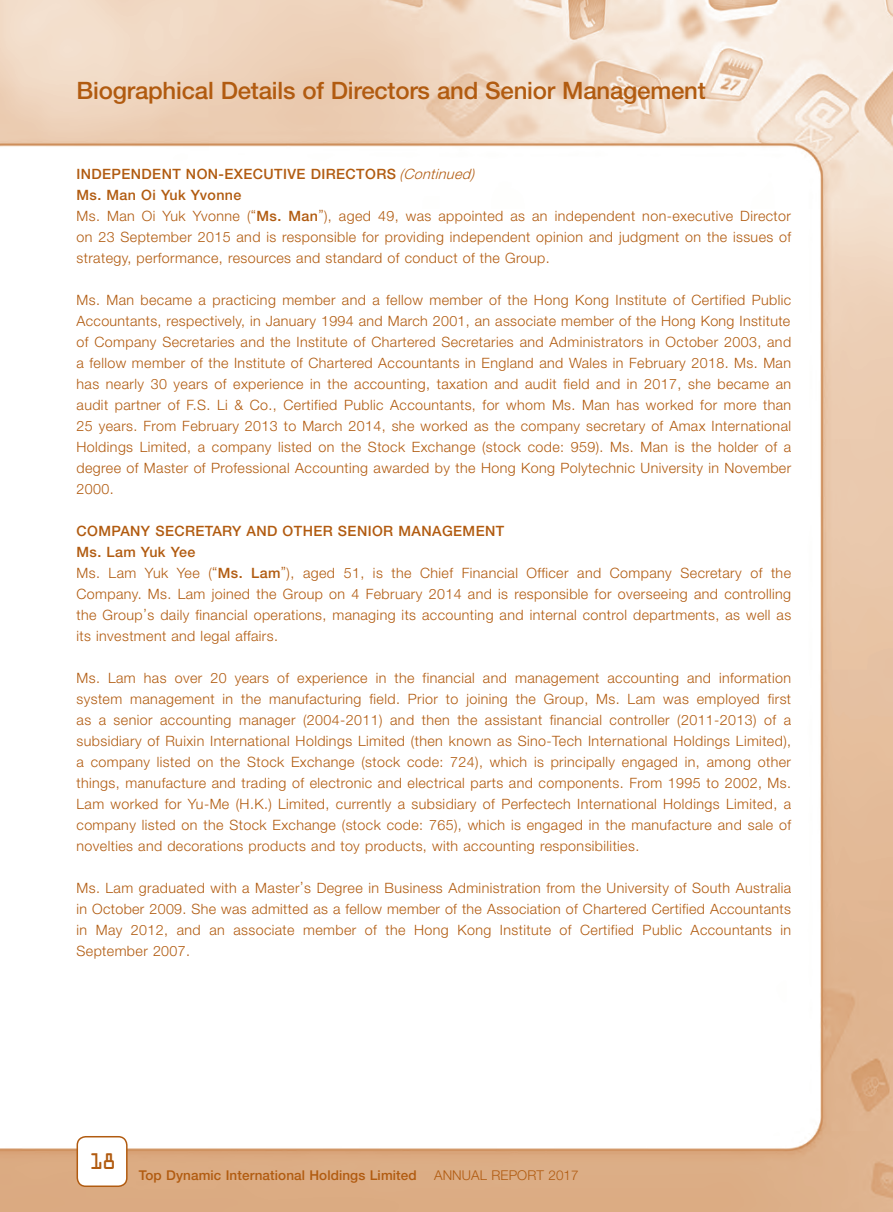
<style>
.page{position:relative;width:893px;height:1212px;background:#fff}
.page>*{position:absolute;margin:0;border:0;box-sizing:border-box;transform-origin:0 0}
.t1{font:500 24px "Helvetica Neue LT Std";letter-spacing:-.01em;color:#b15b10}
.t2{font:20.25px "OCRA Std";color:#b15b10}
.Body_Text{font:300 14.25px/21px "Helvetica Neue LT Std";letter-spacing:.03em;color:#b15b10;text-align:justify}
.Heading_1{font:500 14.25px "Helvetica Neue LT Std";letter-spacing:.03em;color:#b15b10}
.Heading_2{font:500 14.25px "Helvetica Neue LT Std";letter-spacing:.03em;color:#b15b10}
.t3{font:500 13.5px "Helvetica Neue LT Std";letter-spacing:.01em;color:#b15b10}
.t4{font:300 13.5px "Helvetica Neue LT Std";letter-spacing:.01em;color:#b15b10}
.s1{font-weight:300;font-style:italic}
.s2{font-weight:500}
</style>
<div class="page">
<img style="left:0;top:0;width:893px;height:1212px">
<div style="left:77px;top:1137px;width:50px;height:49px;background:#fff;border-radius:9px"></div>
<div style="left:77px;top:1136px;width:51px;height:51px;border:2px solid #b15b10;border-radius:9px"></div>
<h1 class="t1" style="left:77px;top:76px;width:631px">Biographical Details of Directors and Senior Management</h1>
<p class="Heading_1" style="left:77px;top:165px;width:403px">INDEPENDENT NON-EXECUTIVE DIRECTORS <span class="s1">(Continued)</span></p>
<p class="Heading_2" style="left:77px;top:186px;width:166px">Ms. Man Oi Yuk Yvonne</p>
<p class="Body_Text" style="left:77px;top:205px;width:716px">Ms. Man Oi Yuk Yvonne (“<span class="s2">Ms. Man</span>”), aged 49, was appointed as an independent non-executive Director on 23 September 2015 and is responsible for providing independent opinion and judgment on the issues of strategy, performance, resources and standard of conduct of the Group.</p>
<p class="Body_Text" style="left:77px;top:289px;width:716px">Ms. Man became a practicing member and a fellow member of the Hong Kong Institute of Certified Public Accountants, respectively, in January 1994 and March 2001, an associate member of the Hong Kong Institute of Company Secretaries and the Institute of Chartered Secretaries and Administrators in October 2003, and a fellow member of the Institute of Chartered Accountants in England and Wales in February 2018. Ms. Man has nearly 30 years of experience in the accounting, taxation and audit field and in 2017, she became an audit partner of F.S. Li &amp; Co., Certified Public Accountants, for whom Ms. Man has worked for more than 25 years. From February 2013 to March 2014, she worked as the company secretary of Amax International Holdings Limited, a company listed on the Stock Exchange (stock code: 959). Ms. Man is the holder of a degree of Master of Professional Accounting awarded by the Hong Kong Polytechnic University in November 2000.</p>
<p class="Heading_1" style="left:77px;top:522px;width:429px">COMPANY SECRETARY AND OTHER SENIOR MANAGEMENT</p>
<p class="Heading_2" style="left:77px;top:543px;width:120px">Ms. Lam Yuk Yee</p>
<p class="Body_Text" style="left:77px;top:562px;width:716px">Ms. Lam Yuk Yee (“<span class="s2">Ms. Lam</span>”), aged 51, is the Chief Financial Officer and Company Secretary of the Company. Ms. Lam joined the Group on 4 February 2014 and is responsible for overseeing and controlling the Group’s daily financial operations, managing its accounting and internal control departments, as well as its investment and legal affairs.</p>
<p class="Body_Text" style="left:77px;top:667px;width:716px">Ms. Lam has over 20 years of experience in the financial and management accounting and information system management in the manufacturing field. Prior to joining the Group, Ms. Lam was employed first as a senior accounting manager (2004-2011) and then the assistant financial controller (2011-2013) of a subsidiary of Ruixin International Holdings Limited (then known as Sino-Tech International Holdings Limited), a company listed on the Stock Exchange (stock code: 724), which is principally engaged in, among other things, manufacture and trading of electronic and electrical parts and components. From 1995 to 2002, Ms.<br>Lam worked for Yu-Me (H.K.) Limited, currently a subsidiary of Perfectech International Holdings Limited, a company listed on the Stock Exchange (stock code: 765), which is engaged in the manufacture and sale of novelties and decorations products and toy products, with accounting responsibilities.</p>
<p class="Body_Text" style="left:77px;top:877px;width:716px">Ms. Lam graduated with a Master’s Degree in Business Administration from the University of South Australia in October 2009. She was admitted as a fellow member of the Association of Chartered Certified Accountants in May 2012, and an associate member of the Hong Kong Institute of Certified Public Accountants in September 2007.</p>
<h2 class="t2" style="left:89px;top:1152px;width:29px">18</h2>
<p class="t3" style="left:139px;top:1167px;width:279px">Top Dynamic International Holdings Limited</p>
<p class="t4" style="left:434px;top:1166px;width:146px">ANNUAL REPORT 2017</p>
</div>
